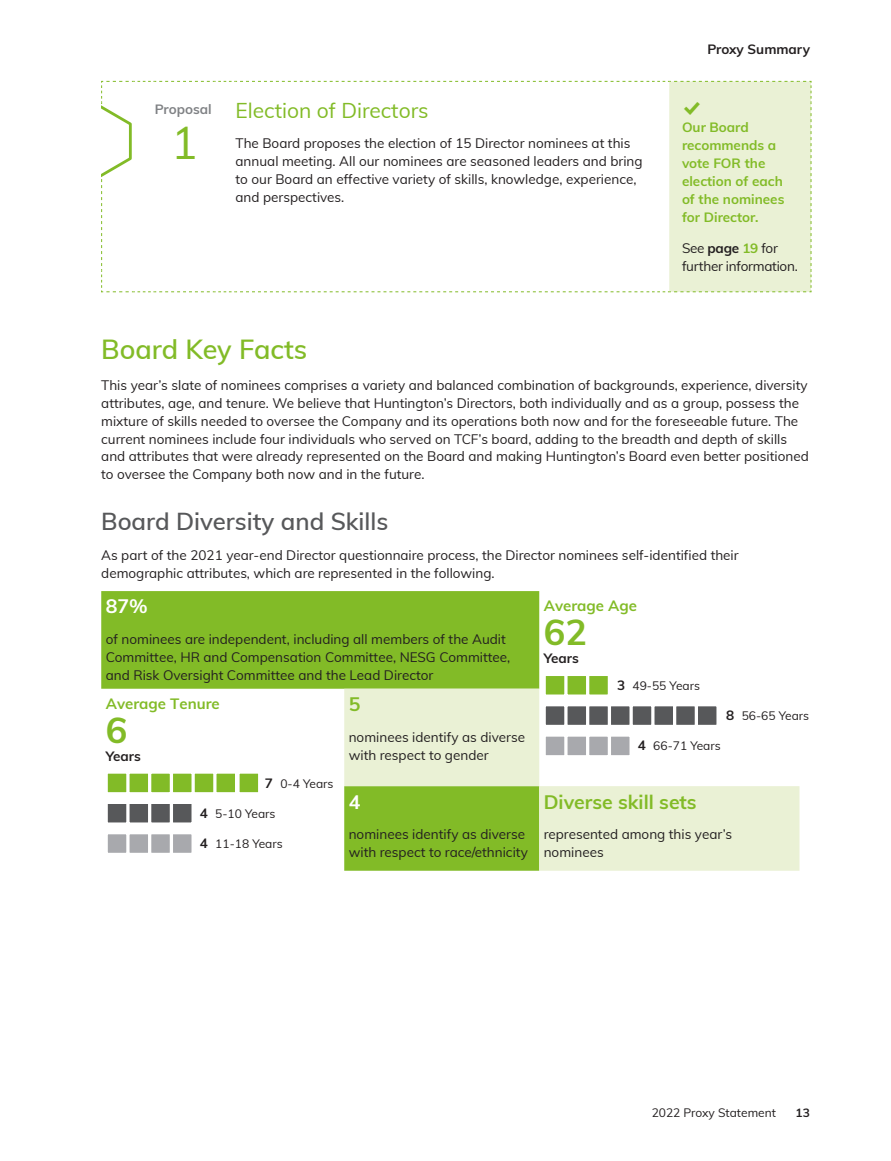
<style>
.page{position:relative;width:891px;height:1161px;background:#fff}
.page>*{position:absolute;margin:0;border:0;box-sizing:border-box;transform-origin:0 0}
.t1{font:45px "Muli";color:#82bb27}
.t2{font:700 36px "Muli";color:#82bb27}
.t3{font:600 27px "Muli";color:#82bb27}
.t4{font:600 24px "Muli";color:#57585a}
.t5{font:22.5px "Modern Pictograms";color:#82bb27}
.t6{font:21px "Muli";color:#82bb27}
.t7{font:700 19.5px "Muli";color:#82bb27}
.t8{font:700 19.5px "Muli";color:#fff}
.t9{font:700 15px "Muli";color:#82bb27}
.t10{font:13.5px/18px "Muli";color:#231f20}
.t11{font:700 13.5px/18px "Muli";color:#82bb27}
.t12{font:13.5px/18px "Muli";letter-spacing:-.02em;color:#231f20}
.t13{font:700 13.5px "Muli";color:#231f20}
.t14{font:700 13.5px "Muli";color:#808285}
.t15{font:12px "Muli";color:#231f20}
.t16{font:700 12px "Muli";color:#231f20}
.s1{font-weight:700}
.s2{font-weight:700;color:#82bb27}
.s3{font-weight:700;font-size:13.5px}
</style>
<div class="page">
<svg style="left:101px;top:81px;width:711px;height:212px"></svg>
<div style="left:101px;top:591px;width:438px;height:98px;background:#82bb27"></div>
<svg style="left:344px;top:689px;width:456px;height:182px;fill:#eaf1d5"></svg>
<div style="left:589px;top:675px;width:20px;height:20px;background:#82bb27"></div>
<div style="left:588px;top:675px;width:21px;height:21px;border:2px solid #fff"></div>
<div style="left:567px;top:675px;width:20px;height:20px;background:#82bb27"></div>
<div style="left:566px;top:675px;width:22px;height:21px;border:2px solid #fff"></div>
<div style="left:545px;top:675px;width:20px;height:20px;background:#82bb27"></div>
<div style="left:544px;top:675px;width:22px;height:21px;border:2px solid #fff"></div>
<div style="left:589px;top:736px;width:20px;height:20px;background:#a8a9ad"></div>
<div style="left:588px;top:735px;width:21px;height:22px;border:2px solid #fff"></div>
<div style="left:610px;top:736px;width:20px;height:20px;background:#a8a9ad"></div>
<div style="left:610px;top:735px;width:21px;height:22px;border:2px solid #fff"></div>
<div style="left:567px;top:706px;width:20px;height:20px;background:#57585a"></div>
<div style="left:566px;top:705px;width:22px;height:21px;border:2px solid #fff"></div>
<div style="left:567px;top:736px;width:20px;height:20px;background:#a8a9ad"></div>
<div style="left:566px;top:735px;width:22px;height:22px;border:2px solid #fff"></div>
<div style="left:545px;top:706px;width:20px;height:20px;background:#57585a"></div>
<div style="left:544px;top:705px;width:22px;height:21px;border:2px solid #fff"></div>
<div style="left:610px;top:706px;width:20px;height:20px;background:#57585a"></div>
<div style="left:610px;top:705px;width:21px;height:21px;border:2px solid #fff"></div>
<div style="left:589px;top:706px;width:20px;height:20px;background:#57585a"></div>
<div style="left:588px;top:705px;width:21px;height:21px;border:2px solid #fff"></div>
<div style="left:654px;top:706px;width:20px;height:20px;background:#57585a"></div>
<div style="left:653px;top:705px;width:21px;height:21px;border:2px solid #fff"></div>
<div style="left:632px;top:706px;width:20px;height:20px;background:#57585a"></div>
<div style="left:631px;top:705px;width:22px;height:21px;border:2px solid #fff"></div>
<div style="left:697px;top:706px;width:20px;height:20px;background:#57585a"></div>
<div style="left:697px;top:705px;width:21px;height:21px;border:2px solid #fff"></div>
<div style="left:676px;top:706px;width:19px;height:20px;background:#57585a"></div>
<div style="left:675px;top:705px;width:21px;height:21px;border:2px solid #fff"></div>
<div style="left:545px;top:736px;width:20px;height:20px;background:#a8a9ad"></div>
<div style="left:544px;top:735px;width:22px;height:22px;border:2px solid #fff"></div>
<div style="left:194px;top:773px;width:20px;height:20px;background:#82bb27"></div>
<div style="left:193px;top:772px;width:22px;height:22px;border:2px solid #fff"></div>
<div style="left:172px;top:773px;width:20px;height:20px;background:#82bb27"></div>
<div style="left:172px;top:772px;width:21px;height:22px;border:2px solid #fff"></div>
<div style="left:151px;top:773px;width:20px;height:20px;background:#82bb27"></div>
<div style="left:150px;top:772px;width:21px;height:22px;border:2px solid #fff"></div>
<div style="left:129px;top:773px;width:20px;height:20px;background:#82bb27"></div>
<div style="left:128px;top:772px;width:22px;height:22px;border:2px solid #fff"></div>
<div style="left:107px;top:773px;width:20px;height:20px;background:#82bb27"></div>
<div style="left:106px;top:772px;width:22px;height:22px;border:2px solid #fff"></div>
<div style="left:151px;top:834px;width:20px;height:20px;background:#a8a9ad"></div>
<div style="left:150px;top:833px;width:21px;height:21px;border:2px solid #fff"></div>
<div style="left:172px;top:834px;width:20px;height:20px;background:#a8a9ad"></div>
<div style="left:172px;top:833px;width:21px;height:21px;border:2px solid #fff"></div>
<div style="left:129px;top:803px;width:20px;height:20px;background:#57585a"></div>
<div style="left:128px;top:803px;width:22px;height:21px;border:2px solid #fff"></div>
<div style="left:129px;top:834px;width:20px;height:20px;background:#a8a9ad"></div>
<div style="left:128px;top:833px;width:22px;height:21px;border:2px solid #fff"></div>
<div style="left:107px;top:803px;width:20px;height:20px;background:#57585a"></div>
<div style="left:106px;top:803px;width:22px;height:21px;border:2px solid #fff"></div>
<div style="left:172px;top:803px;width:20px;height:20px;background:#57585a"></div>
<div style="left:172px;top:803px;width:21px;height:21px;border:2px solid #fff"></div>
<div style="left:151px;top:803px;width:20px;height:20px;background:#57585a"></div>
<div style="left:150px;top:803px;width:21px;height:21px;border:2px solid #fff"></div>
<div style="left:107px;top:834px;width:20px;height:20px;background:#a8a9ad"></div>
<div style="left:106px;top:833px;width:22px;height:21px;border:2px solid #fff"></div>
<div style="left:216px;top:773px;width:20px;height:20px;background:#82bb27"></div>
<div style="left:215px;top:772px;width:21px;height:22px;border:2px solid #fff"></div>
<div style="left:239px;top:773px;width:20px;height:20px;background:#82bb27"></div>
<div style="left:238px;top:772px;width:22px;height:22px;border:2px solid #fff"></div>
<p class="t14" style="left:155px;top:100px;width:59px">Proposal</p>
<h1 class="t1" style="left:171px;top:110px;width:29px">1</h1>
<h3 class="t6" style="left:236px;top:95px;width:195px">Election of Directors</h3>
<p class="t10" style="left:236px;top:134px;width:409px">The Board proposes the election of 15 Director nominees at this annual meeting. All our nominees are seasoned leaders and bring to our Board an effective variety of skills, knowledge, experience, and perspectives.</p>
<p class="t13" style="left:707px;top:39px;width:104px">Proxy Summary</p>
<h3 class="t5" style="left:682px;top:97px;width:20px">%</h3>
<p class="t11" style="left:682px;top:117px;width:104px">Our Board recommends a vote FOR the election of each of the nominees for Director.</p>
<p class="t12" style="left:682px;top:238px;width:117px">See <span class="s1">page</span> <span class="s2">19</span> for further information.</p>
<h3 class="t3" style="left:101px;top:329px;width:208px">Board Key Facts</h3>
<p class="t10" style="left:101px;top:375px;width:709px">This year’s slate of nominees comprises a variety and balanced combination of backgrounds, experience, diversity attributes, age, and tenure. We believe that Huntington’s Directors, both individually and as a group, possess the mixture of skills needed to oversee the Company and its operations both now and for the foreseeable future. The current nominees include four individuals who served on TCF’s board, adding to the breadth and depth of skills and attributes that were already represented on the Board and making Huntington’s Board even better positioned to oversee the Company both now and in the future.</p>
<h3 class="t4" style="left:101px;top:503px;width:289px">Board Diversity and Skills</h3>
<p class="t10" style="left:101px;top:546px;width:639px">As part of the 2021 year-end Director questionnaire process, the Director nominees self-identified their demographic attributes, which are represented in the following.</p>
<h3 class="t8" style="left:106px;top:592px;width:44px">87%</h3>
<p class="t10" style="left:106px;top:630px;width:406px">of nominees are independent, including all members of the Audit<br>Committee, HR and Compensation Committee, NESG Committee, and Risk Oversight Committee and the Lead Director</p>
<p class="t15" style="left:726px;top:707px;width:84px"><span class="s3">8</span> 56-65 Years</p>
<p class="t15" style="left:638px;top:737px;width:84px"><span class="s3">4</span> 66-71 Years</p>
<p class="t9" style="left:544px;top:595px;width:95px">Average Age</p>
<h2 class="t2" style="left:544px;top:606px;width:45px">62</h2>
<p class="t13" style="left:544px;top:649px;width:37px">Years</p>
<p class="t15" style="left:617px;top:677px;width:84px"><span class="s3">3</span> 49-55 Years</p>
<h3 class="t7" style="left:349px;top:690px;width:13px">5</h3>
<p class="t10" style="left:349px;top:727px;width:178px">nominees identify as diverse with respect to gender</p>
<h3 class="t8" style="left:349px;top:787px;width:13px">4</h3>
<p class="t10" style="left:349px;top:825px;width:181px">nominees identify as diverse with respect to race/ethnicity</p>
<p class="t9" style="left:106px;top:693px;width:116px">Average Tenure</p>
<h2 class="t2" style="left:106px;top:704px;width:23px">6</h2>
<p class="t13" style="left:106px;top:746px;width:37px">Years</p>
<p class="t15" style="left:265px;top:775px;width:70px"><span class="s3">7</span> 0-4 Years</p>
<h3 class="t7" style="left:544px;top:787px;width:154px">Diverse skill sets</h3>
<p class="t10" style="left:544px;top:825px;width:190px">represented among this year’s nominees</p>
<p class="t15" style="left:200px;top:805px;width:77px"><span class="s3">4</span> 5-10 Years</p>
<p class="t15" style="left:200px;top:835px;width:84px"><span class="s3">4</span> 11-18 Years</p>
<p class="t15" style="left:652px;top:1104px;width:126px">2022 Proxy Statement</p>
<p class="t16" style="left:796px;top:1104px;width:16px">13</p>
</div>
